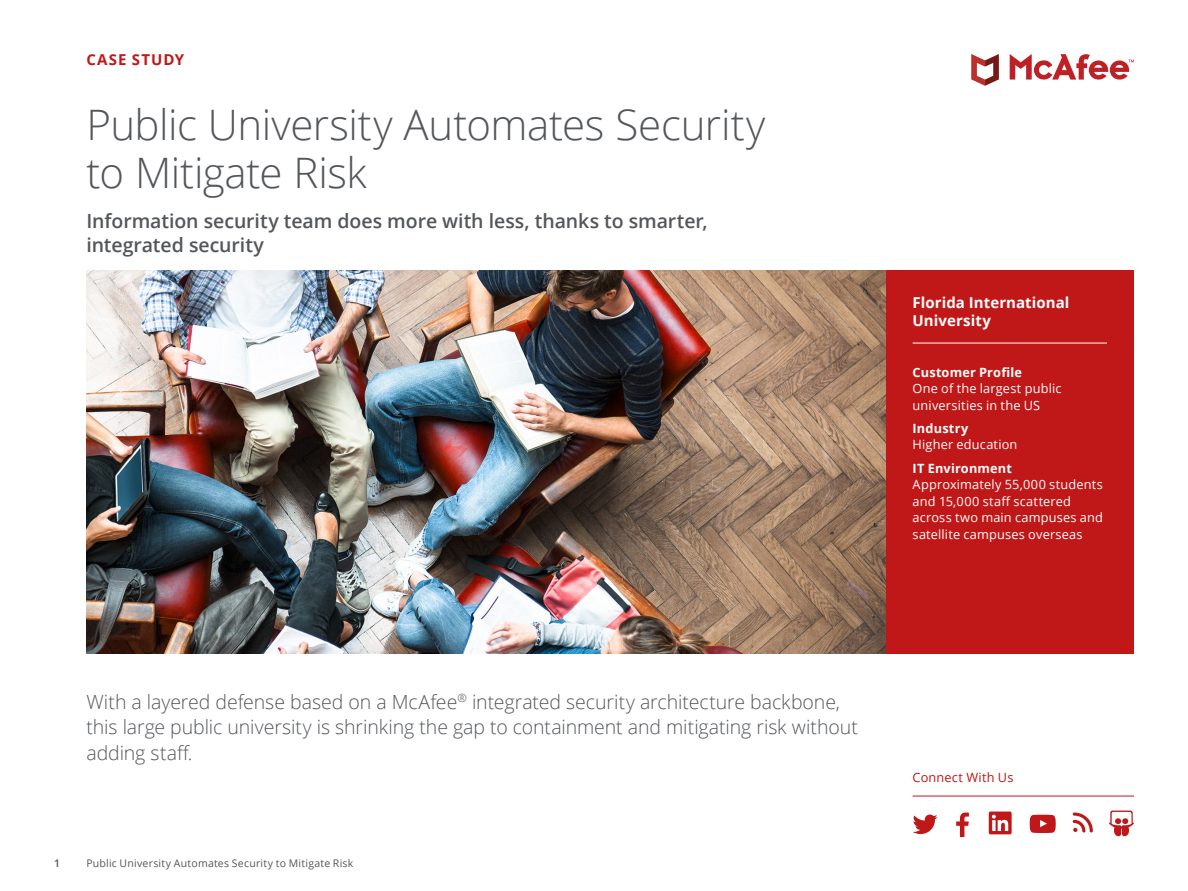
<style>
.page{position:relative;width:1188px;height:891px;background:#fff}
.page>*{position:absolute;margin:0;border:0;box-sizing:border-box;transform-origin:0 0}
.t1{font:300 42px/48px "Open Sans";letter-spacing:-.01em;color:#53565a}
.t2{font:300 19.5px/25.5px "Open Sans";letter-spacing:-.005em;color:#53565a}
.t3{font:600 19.5px/24px "Open Sans";letter-spacing:-.005em;color:#53565a}
.t4{font:700 15px/18px "Open Sans";letter-spacing:.005em;color:#fff}
.t5{font:700 15px "Open Sans";letter-spacing:.065em;color:#c01818}
.t6{font:12.75px/16.5px "Open Sans";letter-spacing:.015em;color:#fff}
.t7{font:700 12.75px "Open Sans";letter-spacing:.015em;color:#fff}
.t8{font:12.75px "Open Sans";letter-spacing:.015em;color:#c01818}
.t9{font:10.5px "Open Sans";letter-spacing:.02em;color:#53565a}
.t10{font:600 10.5px "Open Sans";color:#53565a}
</style>
<div class="page">
<div style="left:886px;top:270px;width:248px;height:383px;background:#c01818"></div>
<hr style="left:913px;top:343px;width:194px;height:1px;background:#fff">
<img style="left:86px;top:270px;width:800px;height:383px">
<svg style="left:1010px;top:54px;width:124px;height:26px"></svg>
<svg style="left:971px;top:54px;width:28px;height:32px"></svg>
<hr style="left:913px;top:796px;width:221px;height:1px;background:#c01818">
<svg style="left:1073px;top:813px;width:20px;height:20px"></svg>
<svg style="left:913px;top:815px;width:25px;height:19px"></svg>
<svg style="left:989px;top:812px;width:23px;height:22px"></svg>
<svg style="left:956px;top:813px;width:13px;height:24px"></svg>
<svg style="left:1030px;top:815px;width:26px;height:18px"></svg>
<svg style="left:1109px;top:811px;width:25px;height:26px"></svg>
<p class="t5" style="left:86px;top:49px;width:99px">CASE STUDY</p>
<h1 class="t1" style="left:86px;top:100px;width:681px">Public University Automates Security to Mitigate Risk</h1>
<p class="t3" style="left:86px;top:209px;width:623px">Information security team does more with less, thanks to smarter, integrated security</p>
<p class="t4" style="left:913px;top:294px;width:158px">Florida International<br>University</p>
<p class="t7" style="left:913px;top:363px;width:111px">Customer Profile</p>
<p class="t6" style="left:913px;top:380px;width:150px">One of the largest public universities in the US</p>
<p class="t7" style="left:913px;top:419px;width:57px">Industry</p>
<p class="t6" style="left:913px;top:436px;width:106px">Higher education</p>
<p class="t7" style="left:913px;top:459px;width:101px">IT Environment</p>
<p class="t6" style="left:913px;top:476px;width:192px">Approximately 55,000 students and 15,000 staff scattered across two main campuses and satellite campuses overseas</p>
<p class="t2" style="left:86px;top:688px;width:773px">With a layered defense based on a McAfee<sup>®</sup> integrated security architecture backbone, this large public university is shrinking the gap to containment and mitigating risk without adding staff.</p>
<p class="t10" style="left:54px;top:856px;width:7px">1</p>
<p class="t9" style="left:86px;top:856px;width:268px">Public University Automates Security to Mitigate Risk</p>
<p class="t8" style="left:913px;top:769px;width:102px">Connect With Us</p>
</div>
